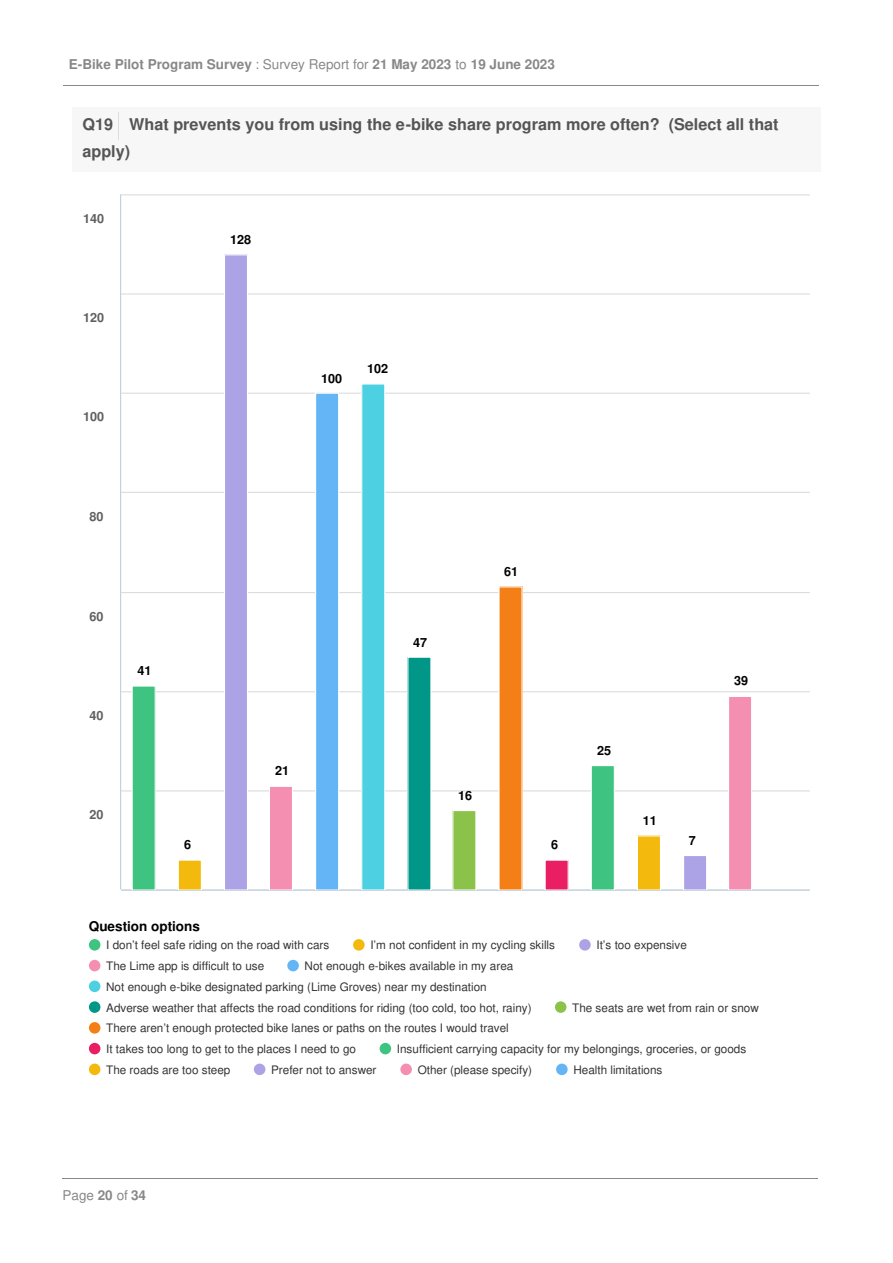
<style>
.page{position:relative;width:893px;height:1263px;background:#fff}
.page>*{position:absolute;margin:0;border:0;box-sizing:border-box;transform-origin:0 0}
.t1{font:700 16.2px/27px "Nimbus Sans";letter-spacing:.005em;color:#555}
.t2{font:700 13.5px "Nimbus Sans";letter-spacing:.005em;color:#888}
.t3{font:700 13.5px "Nimbus Sans";letter-spacing:.005em;color:#000}
.t4{font:13.5px "Nimbus Sans";letter-spacing:.005em;color:#888}
.t5{font:700 12.6px "Nimbus Sans";letter-spacing:.005em;color:#000}
.t6{font:700 12.6px "Nimbus Sans";letter-spacing:.005em;color:#606060}
.t7{font:11.7px/20.7px "Nimbus Sans";letter-spacing:.005em;color:#333}
.s1{font-weight:400}
.s2{font-weight:700}
</style>
<div class="page">
<div style="left:72px;top:107px;width:748px;height:65px;background:#f7f7f7"></div>
<svg style="left:118px;top:112px;width:1px;height:28px"></svg>
<hr style="left:121px;top:791px;width:688px;height:1px;background:#d8d8d8">
<hr style="left:121px;top:692px;width:688px;height:1px;background:#d8d8d8">
<hr style="left:121px;top:592px;width:688px;height:1px;background:#d8d8d8">
<hr style="left:121px;top:492px;width:688px;height:1px;background:#d8d8d8">
<hr style="left:121px;top:393px;width:688px;height:1px;background:#d8d8d8">
<hr style="left:121px;top:294px;width:688px;height:1px;background:#d8d8d8">
<hr style="left:121px;top:195px;width:688px;height:1px;background:#d8d8d8">
<hr style="left:121px;top:890px;width:688px;height:1px;background:#c0d0e0">
<hr style="left:120px;top:194px;width:1px;height:696px;background:#c0d0e0">
<svg style="left:132px;top:686px;width:24px;height:204px;background:#4fc88a"></svg>
<svg style="left:178px;top:860px;width:23px;height:30px"></svg>
<svg style="left:224px;top:254px;width:24px;height:636px;background:#b5aee8"></svg>
<svg style="left:269px;top:786px;width:24px;height:104px;background:#f59ab8"></svg>
<svg style="left:315px;top:393px;width:24px;height:497px;background:#71bbf6"></svg>
<svg style="left:361px;top:384px;width:24px;height:506px;background:#60d4e4"></svg>
<svg style="left:407px;top:657px;width:24px;height:233px;background:#149e91"></svg>
<svg style="left:452px;top:810px;width:24px;height:80px;background:#95c85a"></svg>
<svg style="left:498px;top:586px;width:24px;height:304px;background:#f58a2c"></svg>
<svg style="left:544px;top:860px;width:24px;height:30px"></svg>
<svg style="left:590px;top:766px;width:25px;height:124px;background:#57ca8f"></svg>
<svg style="left:637px;top:835px;width:24px;height:55px"></svg>
<svg style="left:684px;top:856px;width:22px;height:34px"></svg>
<svg style="left:728px;top:697px;width:24px;height:193px;background:#f498b7"></svg>
<div style="left:89px;top:939px;width:11px;height:12px;background:#3fc380;border-radius:50%"></div>
<div style="left:353px;top:939px;width:11px;height:12px;background:#f3b90c;border-radius:50%"></div>
<div style="left:579px;top:939px;width:11px;height:12px;background:#aba3e5;border-radius:50%"></div>
<div style="left:89px;top:960px;width:11px;height:11px;background:#f48fb1;border-radius:50%"></div>
<div style="left:287px;top:960px;width:12px;height:11px;background:#64b5f6;border-radius:50%"></div>
<div style="left:89px;top:981px;width:11px;height:11px;background:#4dd0e1;border-radius:50%"></div>
<div style="left:89px;top:1001px;width:11px;height:12px;background:#009688;border-radius:50%"></div>
<div style="left:555px;top:1001px;width:11px;height:12px;background:#8bc34a;border-radius:50%"></div>
<div style="left:89px;top:1022px;width:11px;height:12px;background:#f57f17;border-radius:50%"></div>
<div style="left:89px;top:1043px;width:11px;height:11px;background:#e91e63;border-radius:50%"></div>
<div style="left:379px;top:1043px;width:12px;height:11px;background:#3fc380;border-radius:50%"></div>
<div style="left:89px;top:1064px;width:11px;height:11px;background:#f3b90c;border-radius:50%"></div>
<div style="left:254px;top:1064px;width:11px;height:11px;background:#aba3e5;border-radius:50%"></div>
<div style="left:400px;top:1064px;width:12px;height:11px;background:#f48fb1;border-radius:50%"></div>
<div style="left:556px;top:1064px;width:11px;height:11px;background:#64b5f6;border-radius:50%"></div>
<hr style="left:63px;top:86px;width:755px;height:1px;background:#888">
<hr style="left:63px;top:1178px;width:754px;height:1px;background:#888">
<p class="t2" style="left:69px;top:59px;width:487px">E-Bike Pilot Program Survey <span class="s1">: Survey Report for</span> 21 May 2023 <span class="s1">to</span> 19 June 2023</p>
<h1 class="t1" style="left:82px;top:112px;width:697px">Q19 What prevents you from using the e-bike share program more often? (Select all that apply)</h1>
<p class="t6" style="left:83px;top:214px;width:22px">140</p>
<p class="t6" style="left:83px;top:313px;width:22px">120</p>
<p class="t6" style="left:83px;top:412px;width:22px">100</p>
<p class="t5" style="left:230px;top:235px;width:22px">128</p>
<p class="t5" style="left:321px;top:374px;width:22px">100</p>
<p class="t5" style="left:367px;top:364px;width:22px">102</p>
<p class="t6" style="left:89px;top:511px;width:15px">80</p>
<p class="t6" style="left:89px;top:612px;width:15px">60</p>
<p class="t6" style="left:89px;top:711px;width:15px">40</p>
<p class="t5" style="left:137px;top:666px;width:15px">41</p>
<p class="t6" style="left:89px;top:810px;width:15px">20</p>
<p class="t5" style="left:184px;top:840px;width:8px">6</p>
<p class="t3" style="left:89px;top:921px;width:112px">Question options</p>
<p class="t5" style="left:275px;top:766px;width:15px">21</p>
<p class="t5" style="left:413px;top:637px;width:15px">47</p>
<p class="t5" style="left:504px;top:567px;width:15px">61</p>
<p class="t5" style="left:458px;top:791px;width:15px">16</p>
<p class="t5" style="left:551px;top:840px;width:8px">6</p>
<p class="t5" style="left:597px;top:746px;width:15px">25</p>
<p class="t5" style="left:643px;top:816px;width:15px">11</p>
<p class="t5" style="left:689px;top:836px;width:8px">7</p>
<p class="t5" style="left:734px;top:676px;width:15px">39</p>
<p class="t7" style="left:106px;top:936px;width:224px">I don’t feel safe riding on the road with cars</p>
<p class="t7" style="left:370px;top:936px;width:186px">I’m not confident in my cycling skills</p>
<p class="t7" style="left:596px;top:936px;width:92px">It’s too expensive</p>
<p class="t7" style="left:106px;top:957px;width:159px">The Lime app is difficult to use</p>
<p class="t7" style="left:106px;top:957px;width:427px;text-indent:198px">Not enough e-bikes available in my area<br>Not enough e-bike designated parking (Lime Groves) near my destination<br>Adverse weather that affects the road conditions for riding (too cold, too hot, rainy)</p>
<p class="t7" style="left:572px;top:999px;width:188px">The seats are wet from rain or snow</p>
<p class="t7" style="left:106px;top:1019px;width:404px">There aren’t enough protected bike lanes or paths on the routes I would travel<br>It takes too long to get to the places I need to go</p>
<p class="t7" style="left:397px;top:1040px;width:351px">Insufficient carrying capacity for my belongings, groceries, or goods</p>
<p class="t7" style="left:106px;top:1061px;width:126px">The roads are too steep</p>
<p class="t7" style="left:271px;top:1061px;width:107px">Prefer not to answer</p>
<p class="t7" style="left:417px;top:1061px;width:116px">Other (please specify)</p>
<p class="t7" style="left:573px;top:1061px;width:90px">Health limitations</p>
<p class="t4" style="left:63px;top:1191px;width:85px">Page <span class="s2">20</span> of <span class="s2">34</span></p>
</div>
